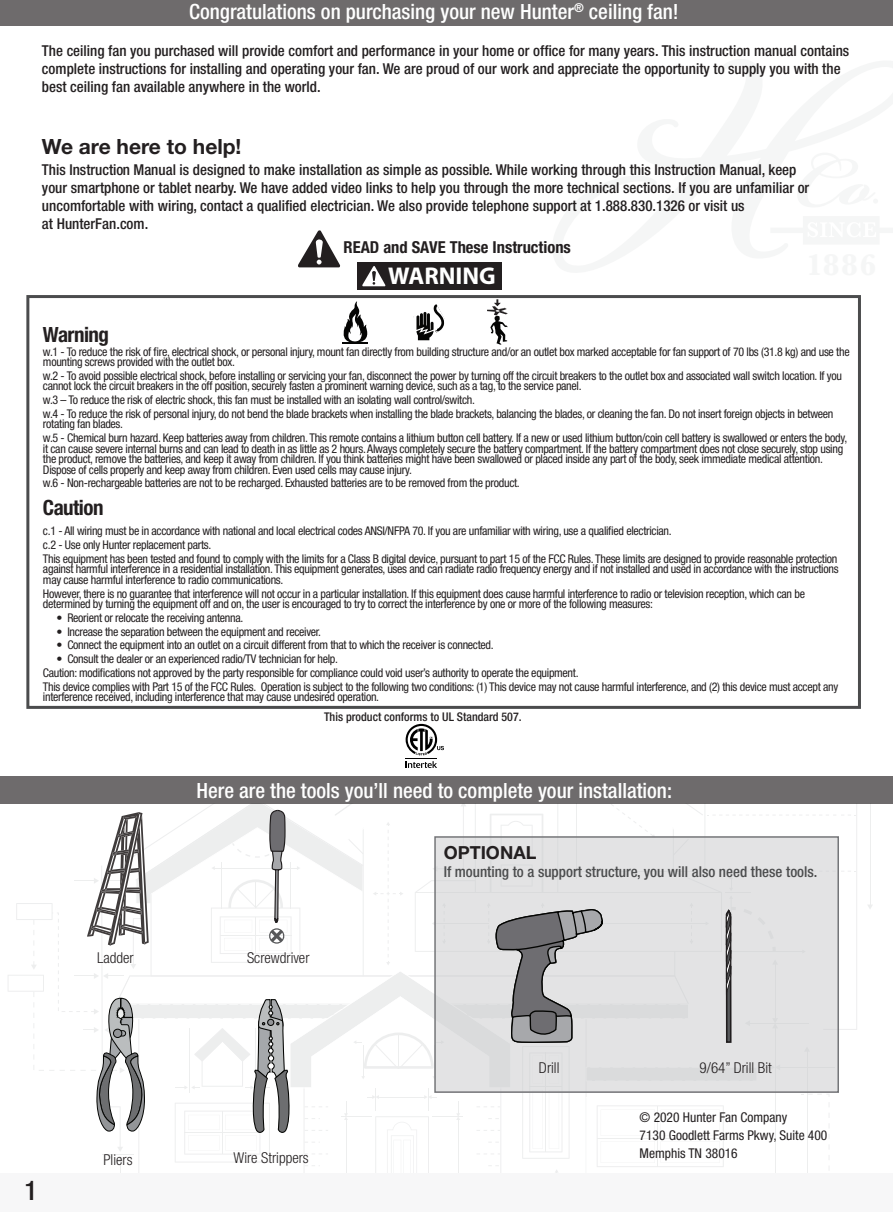
<style>
.page{position:relative;width:893px;height:1212px;background:#fff}
.page>*{position:absolute;margin:0;border:0;box-sizing:border-box;transform-origin:0 0}
.t1{font:500 condensed 27px "Helvetica Neue LT Std";color:#231f20}
.t2{font:700 24.3px "Myriad Pro";color:#fff}
.t3{font:500 condensed 21px "Helvetica Neue LT Std";color:#fff}
.t4{font:700 21px "Helvetica Neue LT Std";color:#231f20}
.t5{font:700 condensed 21px "Helvetica Neue LT Std";letter-spacing:-.025em;color:#231f20}
.t6{font:700 18px "Helvetica Neue LT Std";color:#231f20}
.t7{font:700 condensed 16.5px "Helvetica Neue LT Std";color:#231f20}
.t8{font:500 condensed 15px/18px "Helvetica Neue LT Std";color:#231f20}
.t9{font:500 condensed 15px "Helvetica Neue LT Std";color:#4b4c4d}
.instruction{font:300 condensed 15px "Helvetica Neue LT Std";color:#231f20}
.t10{font:condensed 13.5px "Helvetica Neue LT Std";color:#231f20}
.t11{font:condensed 12px/10.5px "Helvetica Neue LT Std";letter-spacing:-.025em;color:#231f20}
.t12{font:500 condensed 12px "Helvetica Neue LT Std";color:#231f20}
</style>
<div class="page">
<hr style="left:869px;top:804px;width:1px;height:101px;background:#e4e5e6">
<svg style="left:868px;top:904px;width:4px;height:5px"></svg>
<svg style="left:8px;top:804px;width:849px;height:369px"></svg>
<div style="left:0;top:0;width:893px;height:25px;background:#6e6b6c"></div>
<div style="left:0;top:777px;width:893px;height:27px;background:#6e6b6c"></div>
<div style="left:0;top:1173px;width:893px;height:39px;background:#f7f7f8"></div>
<div style="left:26px;top:295px;width:835px;height:414px;border:3px solid #4b4c4d"></div>
<div style="left:358px;top:262px;width:144px;height:28px;background:#231f20"></div>
<svg style="left:362px;top:266px;width:24px;height:20px"></svg>
<svg style="left:406px;top:761px;width:31px;height:7px"></svg>
<hr style="left:406px;top:758px;width:31px;height:1px;background:#000">
<svg style="left:405px;top:724px;width:39px;height:31px"></svg>
<svg style="left:298px;top:230px;width:42px;height:37px"></svg>
<svg style="left:413px;top:304px;width:32px;height:36px"></svg>
<svg style="left:342px;top:301px;width:26px;height:42px"></svg>
<svg style="left:487px;top:299px;width:21px;height:46px"></svg>
<div style="left:398px;top:744px;width:8px;height:9px;background:#fff"></div>
<h3 class="t3" style="left:189px;top:-1px;width:491px">Congratulations on purchasing your new Hunter<sup>®</sup> ceiling fan!</h3>
<p class="t8" style="left:42px;top:41px;width:809px">The ceiling fan you purchased will provide comfort and performance in your home or office for many years. This instruction manual contains complete instructions for installing and operating your fan. We are proud of our work and appreciate the opportunity to supply you with the best ceiling fan available anywhere in the world.</p>
<p class="t4" style="left:42px;top:133px;width:201px">We are here to help!</p>
<p class="t8" style="left:42px;top:160px;width:769px">This Instruction Manual is designed to make installation as simple as possible. While working through this Instruction Manual, keep your smartphone or tablet nearby. We have added video links to help you through the more technical sections. If you are unfamiliar or uncomfortable with wiring, contact a qualified electrician. We also provide telephone support at 1.888.830.1326 or visit us<br>at HunterFan.com.</p>
<p class="t7" style="left:344px;top:237px;width:229px">READ and SAVE These Instructions</p>
<p class="t2" style="left:388px;top:260px;width:109px">WARNING</p>
<p class="t5" style="left:43px;top:322px;width:68px">Warning</p>
<p class="t11" style="left:43px;top:346px;width:808px">w.1 - To reduce the risk of fire, electrical shock, or personal injury, mount fan directly from building structure and/or an outlet box marked acceptable for fan support of 70 lbs (31.8 kg) and use the mounting screws provided with the outlet box.</p>
<p class="t11" style="left:43px;top:370px;width:800px">w.2 - To avoid possible electrical shock, before installing or servicing your fan, disconnect the power by turning off the circuit breakers to the outlet box and associated wall switch location. If you cannot lock the circuit breakers in the off position, securely fasten a prominent warning device, such as a tag, to the service panel.</p>
<p class="t11" style="left:43px;top:394px;width:433px">w.3 – To reduce the risk of electric shock, this fan must be installed with an isolating wall control/switch.</p>
<p class="t11" style="left:43px;top:408px;width:792px">w.4 - To reduce the risk of personal injury, do not bend the blade brackets when installing the blade brackets, balancing the blades, or cleaning the fan. Do not insert foreign objects in between rotating fan blades.</p>
<p class="t11" style="left:43px;top:432px;width:806px">w.5 - Chemical burn hazard. Keep batteries away from children. This remote contains a lithium button cell battery. If a new or used lithium button/coin cell battery is swallowed or enters the body, it can cause severe internal burns and can lead to death in as little as 2 hours. Always completely secure the battery compartment. If the battery compartment does not close securely, stop using the product, remove the batteries, and keep it away from children. If you think batteries might have been swallowed or placed inside any part of the body, seek immediate medical attention.<br>Dispose of cells properly and keep away from children. Even used cells may cause injury.</p>
<p class="t11" style="left:43px;top:478px;width:478px">w.6 - Non-rechargeable batteries are not to be recharged. Exhausted batteries are to be removed from the product.</p>
<p class="t5" style="left:43px;top:495px;width:62px">Caution</p>
<p class="t11" style="left:43px;top:526px;width:630px">c.1 - All wiring must be in accordance with national and local electrical codes ANSI/NFPA 70. If you are unfamiliar with wiring, use a qualified electrician.</p>
<p class="t11" style="left:43px;top:539px;width:170px">c.2 - Use only Hunter replacement parts.</p>
<p class="t11" style="left:43px;top:553px;width:797px;text-align:justify">This equipment has been tested and found to comply with the limits for a Class B digital device, pursuant to part 15 of the FCC Rules. These limits are designed to provide reasonable protection against harmful interference in a residential installation. This equipment generates, uses and can radiate radio frequency energy and if not installed and used in accordance with the instructions may cause harmful interference to radio communications.</p>
<p class="t11" style="left:43px;top:588px;width:763px">However, there is no guarantee that interference will not occur in a particular installation. If this equipment does cause harmful interference to radio or television reception, which can be determined by turning the equipment off and on, the user is encouraged to try to correct the interference by one or more of the following measures:</p>
<p class="t11" style="left:56px;top:612px;width:188px">• Reorient or relocate the receiving antenna.</p>
<p class="t11" style="left:56px;top:626px;width:266px">• Increase the separation between the equipment and receiver.</p>
<p class="t11" style="left:56px;top:640px;width:439px">• Connect the equipment into an outlet on a circuit different from that to which the receiver is connected.</p>
<p class="t11" style="left:56px;top:653px;width:283px">• Consult the dealer or an experienced radio/TV technician for help.</p>
<p class="t11" style="left:43px;top:667px;width:537px">Caution: modifications not approved by the party responsible for compliance could void user’s authority to operate the equipment.</p>
<p class="t11" style="left:43px;top:681px;width:797px">This device complies with Part 15 of the FCC Rules. Operation is subject to the following two conditions: (1) This device may not cause harmful interference, and (2) this device must accept any interference received, including interference that may cause undesired operation.</p>
<p class="t12" style="left:324px;top:709px;width:199px">This product conforms to UL Standard 507.</p>
<h3 class="t3" style="left:197px;top:778px;width:477px">Here are the tools you’ll need to complete your installation:</h3>
<p class="instruction" style="left:97px;top:949px;width:38px">Ladder</p>
<p class="instruction" style="left:247px;top:949px;width:64px">Screwdriver</p>
<p class="t6" style="left:444px;top:842px;width:94px">OPTIONAL</p>
<p class="t9" style="left:444px;top:862px;width:375px">If mounting to a support structure, you will also need these tools.</p>
<p class="t1" style="left:25px;top:1174px;width:14px">1</p>
<p class="instruction" style="left:103px;top:1151px;width:31px">Pliers</p>
<p class="instruction" style="left:234px;top:1149px;width:77px">Wire Strippers</p>
<p class="instruction" style="left:539px;top:1059px;width:22px">Drill</p>
<p class="instruction" style="left:700px;top:1059px;width:74px">9/64” Drill Bit</p>
<p class="t10" style="left:640px;top:1109px;width:149px">© 2020 Hunter Fan Company</p>
<p class="t10" style="left:640px;top:1127px;width:189px">7130 Goodlett Farms Pkwy, Suite 400</p>
<p class="t10" style="left:640px;top:1145px;width:100px">Memphis TN 38016</p>
</div>
